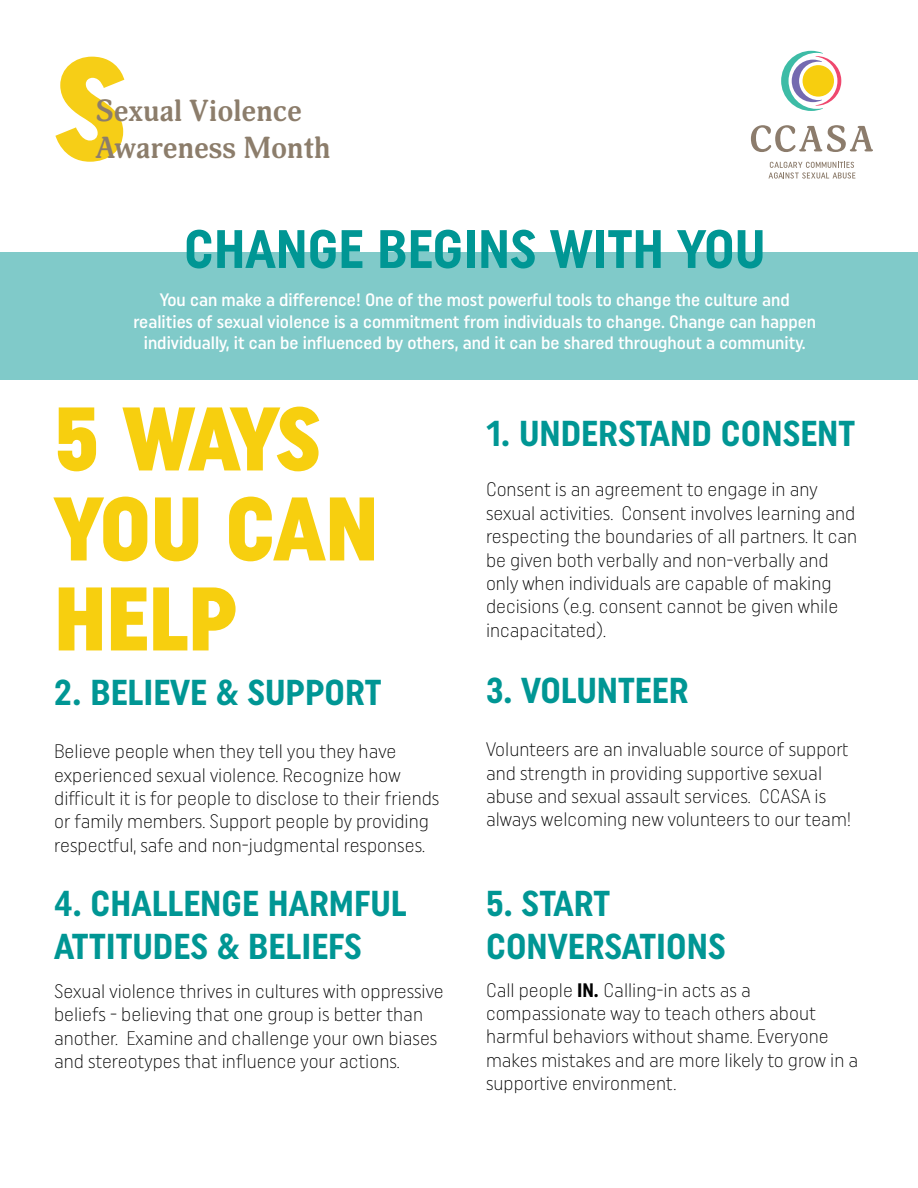
<style>
.page{position:relative;width:918px;height:1188px;background:#fff}
.page>*{position:absolute;margin:0;border:0;box-sizing:border-box;transform-origin:0 0}
.t1{font:900 condensed 145.95px "Uniform";color:#f6ce17}
.t2{font:900 condensed 90px/90px "Uniform";letter-spacing:-.01em;color:#f7cf0f}
.t3{font:700 condensed 54px "Uniform";color:#009694}
.t4{font:700 condensed 36px/43.2px "Uniform";color:#009694}
.t5{font:700 30.15px/36.2px "Adonis";color:#8c7d6b}
.t6{font:300 condensed 19.5px/23.4px "Uniform";color:#000}
.t7{font:500 condensed 18px/21.6px "Uniform";color:#fff;text-align:center}
.s1{font-weight:700}
</style>
<div class="page">
<div style="left:0;top:252px;width:918px;height:128px;background:#80cac9"></div>
<svg style="left:751px;top:125px;width:122px;height:27px"></svg>
<svg style="left:768px;top:162px;width:87px;height:17px"></svg>
<svg style="left:781px;top:51px;width:60px;height:60px"></svg>
<p class="t1" style="left:54px;top:22px;width:75px">S</p>
<p class="t5" style="left:95px;top:94px;width:237px">Sexual Violence<br>Awareness Month</p>
<p class="t3" style="left:184px;top:217px;width:583px">CHANGE BEGINS WITH YOU</p>
<p class="t7" style="left:133px;top:289px;width:684px">You can make a difference! One of the most powerful tools to change the culture and realities of sexual violence is a commitment from individuals to change. Change can happen individually, it can be influenced by others, and it can be shared throughout a community.</p>
<p class="t2" style="left:54px;top:393px;width:326px">5 WAYS<br>YOU CAN<br>HELP</p>
<p class="t4" style="left:54px;top:670px;width:329px">2. BELIEVE &amp; SUPPORT</p>
<p class="t6" style="left:54px;top:739px;width:387px">Believe people when they tell you they have experienced sexual violence. Recognize how difficult it is for people to disclose to their friends or family members. Support people by providing respectful, safe and non-judgmental responses.</p>
<p class="t4" style="left:54px;top:881px;width:354px">4. CHALLENGE HARMFUL<br>ATTITUDES &amp; BELIEFS</p>
<p class="t6" style="left:54px;top:979px;width:391px">Sexual violence thrives in cultures with oppressive beliefs - believing that one group is better than another. Examine and challenge your own biases and stereotypes that influence your actions.</p>
<p class="t4" style="left:486px;top:411px;width:371px">1. UNDERSTAND CONSENT</p>
<p class="t6" style="left:486px;top:478px;width:373px">Consent is an agreement to engage in any sexual activities. Consent involves learning and respecting the boundaries of all partners. It can be given both verbally and non-verbally and only when individuals are capable of making decisions (e.g. consent cannot be given while incapacitated).</p>
<p class="t4" style="left:486px;top:668px;width:204px">3. VOLUNTEER</p>
<p class="t6" style="left:486px;top:737px;width:367px">Volunteers are an invaluable source of support and strength in providing supportive sexual abuse and sexual assault services. CCASA is always welcoming new volunteers to our team!</p>
<p class="t4" style="left:486px;top:881px;width:241px">5. START<br>CONVERSATIONS</p>
<p class="t6" style="left:486px;top:978px;width:374px">Call people <span class="s1">IN.</span> Calling-in acts as a compassionate way to teach others about harmful behaviors without shame. Everyone makes mistakes and are more likely to grow in a supportive environment.</p>
</div>
